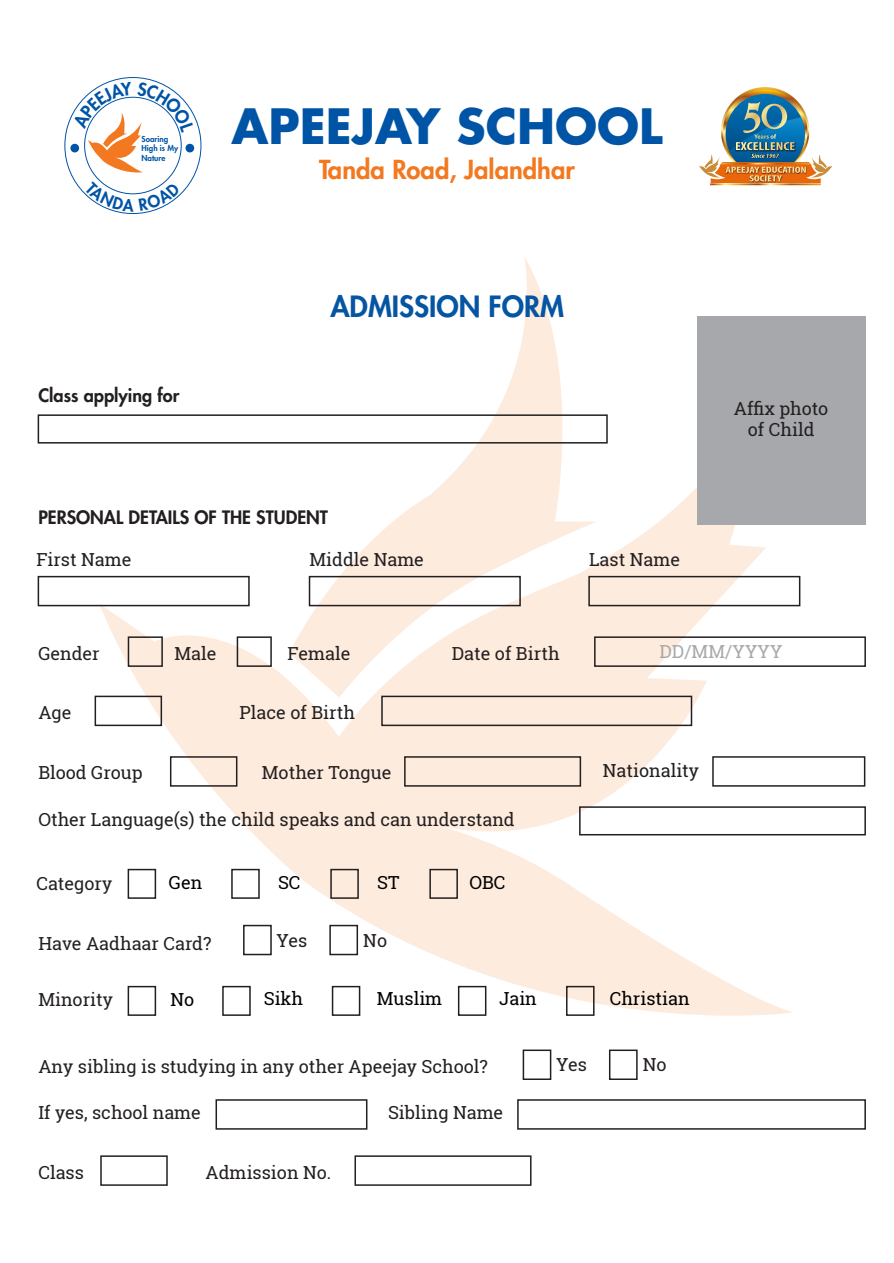
<style>
.page{position:relative;width:894px;height:1263px;background:#fff}
.page>*{position:absolute;margin:0;border:0;box-sizing:border-box;transform-origin:0 0}
.t1{font:700 47.4px "Futura Std";color:#0054a5}
.t2{font:800 28.5px "Futura Std";color:#0655a3}
.t3{font:800 25.5px "Futura Std";color:#f37920}
.t4{font:18px/21.6px "Roboto Slab";color:#231f20;text-align:center}
.t5{font:800 18px "Futura Std";color:#231f20}
.t6{font:18px "Roboto Slab";color:#000}
.t7{font:18px "Roboto Slab";letter-spacing:.01em;color:#a6a8ab}
.t8{font:800 7.95px/9.6px "Futura Std";color:#0054a5}
</style>
<div class="page">
<svg style="left:99px;top:414px;width:694px;height:601px"></svg>
<svg style="left:289px;top:257px;width:307px;height:440px"></svg>
<div style="left:38px;top:414px;width:569px;height:29px;border:2px solid #231f20"></div>
<div style="left:579px;top:806px;width:286px;height:29px;border:2px solid #231f20"></div>
<div style="left:697px;top:316px;width:167px;height:208px;background:#a6a8ab"></div>
<div style="left:38px;top:576px;width:211px;height:30px;border:2px solid #231f20"></div>
<div style="left:308px;top:576px;width:212px;height:30px;border:2px solid #231f20"></div>
<div style="left:588px;top:576px;width:212px;height:30px;border:2px solid #231f20"></div>
<div style="left:381px;top:695px;width:311px;height:31px;border:2px solid #231f20"></div>
<div style="left:404px;top:756px;width:177px;height:30px;border:2px solid #231f20"></div>
<div style="left:128px;top:636px;width:35px;height:31px;border:2px solid #231f20"></div>
<div style="left:94px;top:695px;width:68px;height:31px;border:2px solid #231f20"></div>
<div style="left:594px;top:636px;width:271px;height:31px;border:2px solid #231f20"></div>
<div style="left:236px;top:636px;width:36px;height:31px;border:2px solid #231f20"></div>
<div style="left:170px;top:756px;width:67px;height:30px;border:2px solid #231f20"></div>
<div style="left:712px;top:756px;width:153px;height:30px;border:2px solid #231f20"></div>
<div style="left:354px;top:1155px;width:177px;height:30px;border:2px solid #231f20"></div>
<div style="left:100px;top:1155px;width:68px;height:30px;border:2px solid #231f20"></div>
<div style="left:243px;top:924px;width:29px;height:31px;border:2px solid #231f20"></div>
<div style="left:329px;top:924px;width:29px;height:31px;border:2px solid #231f20"></div>
<div style="left:522px;top:1049px;width:29px;height:31px;border:2px solid #231f20"></div>
<div style="left:608px;top:1049px;width:29px;height:31px;border:2px solid #231f20"></div>
<img style="left:720px;top:87px;width:89px;height:88px;border-radius:44px">
<img style="left:722px;top:89px;width:85px;height:85px;border-radius:42px">
<img style="left:725px;top:94px;width:79px;height:48px">
<img style="left:728px;top:117px;width:76px;height:25px">
<img style="left:754px;top:134px;width:21px;height:5px">
<img style="left:699px;top:142px;width:133px;height:44px">
<img style="left:751px;top:153px;width:27px;height:5px">
<img style="left:743px;top:102px;width:17px;height:31px">
<img style="left:761px;top:104px;width:25px;height:25px">
<div style="left:128px;top:868px;width:28px;height:30px;border:2px solid #231f20"></div>
<div style="left:231px;top:868px;width:29px;height:30px;border:2px solid #231f20"></div>
<div style="left:330px;top:868px;width:28px;height:30px;border:2px solid #231f20"></div>
<div style="left:429px;top:868px;width:29px;height:30px;border:2px solid #231f20"></div>
<div style="left:128px;top:986px;width:28px;height:30px;border:2px solid #231f20"></div>
<div style="left:222px;top:986px;width:28px;height:30px;border:2px solid #231f20"></div>
<div style="left:332px;top:986px;width:28px;height:30px;border:2px solid #231f20"></div>
<div style="left:458px;top:986px;width:28px;height:30px;border:2px solid #231f20"></div>
<div style="left:566px;top:986px;width:28px;height:30px;border:2px solid #231f20"></div>
<div style="left:215px;top:1099px;width:152px;height:30px;border:2px solid #231f20"></div>
<div style="left:517px;top:1099px;width:348px;height:30px;border:2px solid #231f20"></div>
<svg style="left:70px;top:144px;width:9px;height:8px"></svg>
<svg style="left:73px;top:82px;width:121px;height:93px"></svg>
<svg style="left:84px;top:181px;width:97px;height:30px"></svg>
<p class="t8" style="left:141px;top:134px;width:38px">Soaring<br>High is My<br>Nature</p>
<p class="t5" style="left:38px;top:384px;width:142px">Class applying for</p>
<h1 class="t1" style="left:231px;top:95px;width:432px">APEEJAY SCHOOL</h1>
<h3 class="t3" style="left:319px;top:154px;width:257px">Tanda Road, Jalandhar</h3>
<h2 class="t2" style="left:330px;top:289px;width:235px">ADMISSION FORM</h2>
<p class="t5" style="left:38px;top:506px;width:291px">PERSONAL DETAILS OF THE STUDENT</p>
<p class="t4" style="left:36px;top:548px;width:97px">First Name</p>
<p class="t4" style="left:309px;top:548px;width:116px">Middle Name</p>
<p class="t4" style="left:589px;top:548px;width:92px">Last Name</p>
<p class="t4" style="left:733px;top:397px;width:96px">Affix photo of Child</p>
<p class="t4" style="left:38px;top:642px;width:63px">Gender</p>
<p class="t4" style="left:174px;top:642px;width:44px">Male</p>
<p class="t4" style="left:287px;top:642px;width:64px">Female</p>
<p class="t4" style="left:451px;top:642px;width:109px">Date of Birth</p>
<p class="t7" style="left:659px;top:639px;width:125px">DD/MM/YYYY</p>
<p class="t4" style="left:38px;top:701px;width:35px">Age</p>
<p class="t4" style="left:38px;top:762px;width:106px">Blood Group</p>
<p class="t4" style="left:239px;top:701px;width:117px">Place of Birth</p>
<p class="t4" style="left:262px;top:762px;width:131px">Mother Tongue</p>
<p class="t4" style="left:38px;top:808px;width:477px">Other Language(s) the child speaks and can understand</p>
<p class="t4" style="left:36px;top:872px;width:77px">Category</p>
<p class="t6" style="left:169px;top:870px;width:35px">Gen</p>
<p class="t6" style="left:278px;top:870px;width:24px">SC</p>
<p class="t6" style="left:377px;top:870px;width:24px">ST</p>
<p class="t6" style="left:469px;top:870px;width:38px">OBC</p>
<p class="t4" style="left:38px;top:932px;width:174px">Have Aadhaar Card?</p>
<p class="t4" style="left:276px;top:929px;width:32px">Yes</p>
<p class="t4" style="left:363px;top:929px;width:25px">No</p>
<p class="t4" style="left:602px;top:760px;width:98px">Nationality</p>
<p class="t4" style="left:38px;top:988px;width:76px">Minority</p>
<p class="t6" style="left:170px;top:987px;width:25px">No</p>
<p class="t6" style="left:263px;top:986px;width:41px">Sikh</p>
<p class="t6" style="left:376px;top:986px;width:67px">Muslim</p>
<p class="t6" style="left:499px;top:986px;width:39px">Jain</p>
<p class="t6" style="left:609px;top:986px;width:81px">Christian</p>
<p class="t4" style="left:38px;top:1055px;width:451px">Any sibling is studying in any other Apeejay School?</p>
<p class="t4" style="left:38px;top:1101px;width:164px">If yes, school name</p>
<p class="t4" style="left:388px;top:1101px;width:117px">Sibling Name</p>
<p class="t4" style="left:38px;top:1161px;width:47px">Class</p>
<p class="t4" style="left:205px;top:1161px;width:127px">Admission No.</p>
<p class="t4" style="left:556px;top:1053px;width:32px">Yes</p>
<p class="t4" style="left:642px;top:1053px;width:25px">No</p>
</div>
